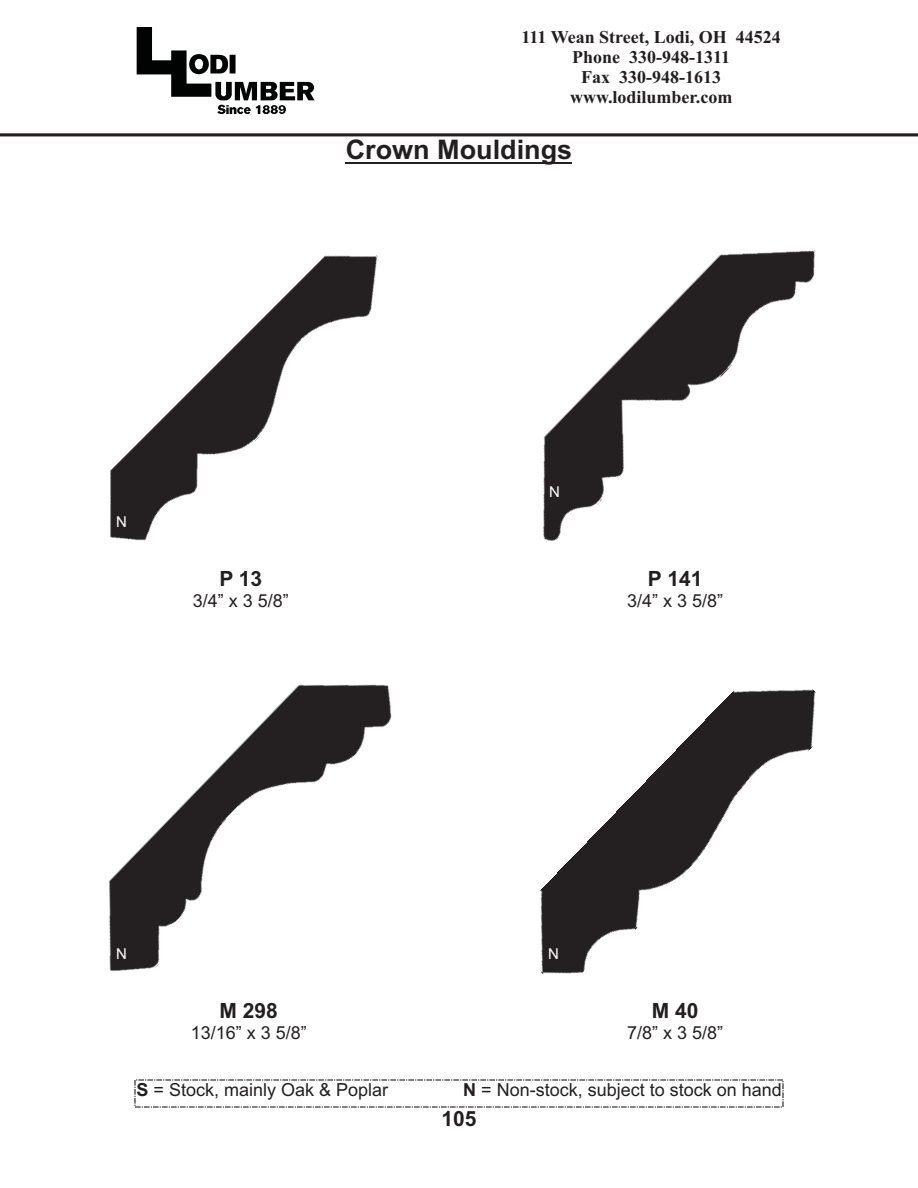
<style>
.page{position:relative;width:918px;height:1188px;background:#fff}
.page>*{position:absolute;margin:0;border:0;box-sizing:border-box;transform-origin:0 0}
.t1{font:700 27px "Arial";color:#231f20}
.t2{font:700 21px "Arial";color:#231f20}
.t3{font:18px "Arial";color:#231f20}
.t4{font:700 18px/20px "Times New Roman";color:#231f20;text-align:center}
.t5{font:15px "Arial";color:#fff}
.s1{font-weight:700}
</style>
<div class="page">
<img style="left:136px;top:27px;width:179px;height:88px">
<img style="left:0;top:133px;width:918px;height:4px">
<hr style="left:346px;top:162px;width:226px;height:1px;background:#231f20">
<svg style="left:134px;top:1079px;width:650px;height:29px"></svg>
<img style="left:109px;top:255px;width:269px;height:286px">
<img style="left:543px;top:250px;width:273px;height:291px">
<img style="left:109px;top:684px;width:283px;height:288px">
<img style="left:540px;top:689px;width:276px;height:285px">
<p class="t4" style="left:522px;top:29px;width:261px">111 Wean Street, Lodi, OH 44524<br>Phone 330-948-1311<br>Fax 330-948-1613 www.lodilumber.com</p>
<h1 class="t1" style="left:346px;top:140px;width:228px">Crown Mouldings</h1>
<p class="t5" style="left:116px;top:516px;width:12px">N</p>
<p class="t2" style="left:219px;top:571px;width:44px">P 13</p>
<p class="t3" style="left:193px;top:594px;width:98px">3/4” x 3 5/8”</p>
<p class="t5" style="left:549px;top:486px;width:12px">N</p>
<p class="t2" style="left:648px;top:571px;width:56px">P 141</p>
<p class="t3" style="left:627px;top:594px;width:98px">3/4” x 3 5/8”</p>
<p class="t5" style="left:116px;top:948px;width:12px">N</p>
<p class="t5" style="left:548px;top:948px;width:12px">N</p>
<p class="t2" style="left:220px;top:1003px;width:60px">M 298</p>
<p class="t3" style="left:191px;top:1026px;width:118px">13/16” x 3 5/8”</p>
<p class="t2" style="left:652px;top:1003px;width:48px">M 40</p>
<p class="t3" style="left:627px;top:1026px;width:98px">7/8” x 3 5/8”</p>
<p class="t3" style="left:137px;top:1083px;width:253px"><span class="s1">S</span> = Stock, mainly Oak &amp; Poplar</p>
<p class="t3" style="left:463px;top:1083px;width:320px"><span class="s1">N</span> = Non-stock, subject to stock on hand</p>
<p class="t2" style="left:441px;top:1111px;width:37px">105</p>
</div>
